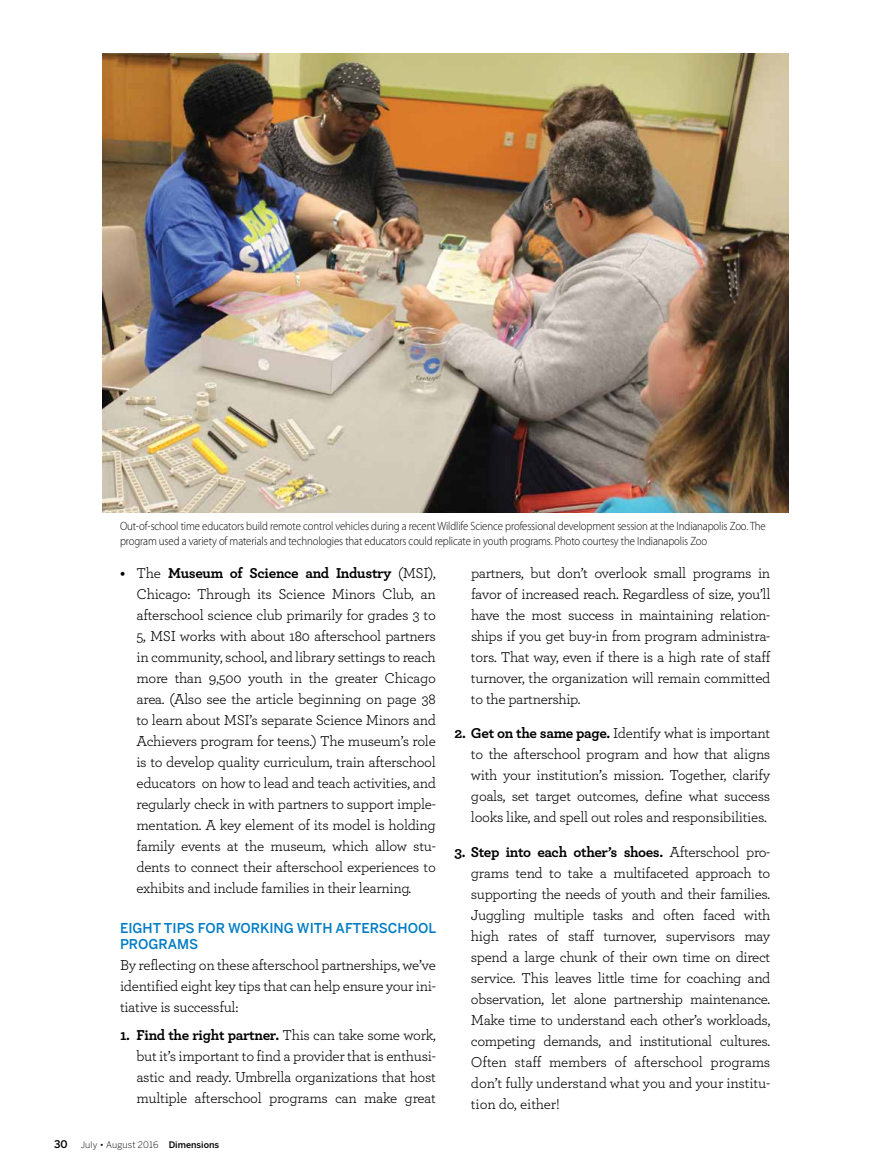
<style>
.page{position:relative;width:891px;height:1175px;background:#fff}
.page>*{position:absolute;margin:0;border:0;box-sizing:border-box;transform-origin:0 0}
.t1{font:15px/21px "Archer";letter-spacing:-.02em;color:#000;text-align:justify}
.t2{font:500 13.5px/16.2px "Benton Sans";color:#007cc4}
.t3{font:300 12px/15px "Myriad Pro";letter-spacing:-.01em;color:#000;scale:.9 1}
.t4{font:500 10.5px "Benton Sans";color:#000}
.t5{font:300 9px "Benton Sans";letter-spacing:.02em;color:#000}
.s1{font-weight:700}
.s2{font-weight:500}
</style>
<div class="page">
<img style="left:103px;top:54px;width:685px;height:459px">
<p class="t3" style="left:120px;top:519px;width:719px">Out-of-school time educators build remote control vehicles during a recent Wildlife Science professional development session at the Indianapolis Zoo. The program used a variety of materials and technologies that educators could replicate in youth programs. Photo courtesy the Indianapolis Zoo</p>
<p class="t1" style="left:136px;top:561px;width:301px;text-indent:-16px"><span class="s1">•</span> The <span class="s1">Museum of Science and Industry</span> (MSI), Chicago: Through its Science Minors Club, an afterschool science club primarily for grades 3 to 5, MSI works with about 180 afterschool partners in community, school, and library settings to reach more than 9,500 youth in the greater Chicago area. (Also see the article beginning on page 38 to learn about MSI’s separate Science Minors and Achievers program for teens.) The museum’s role is to develop quality curriculum, train afterschool educators on how to lead and teach activities, and regularly check in with partners to support imple&shy;mentation. A key element of its model is holding family events at the museum, which allow stu&shy;dents to connect their afterschool experiences to exhibits and include families in their learning.</p>
<p class="t2" style="left:120px;top:920px;width:318px">EIGHT TIPS FOR WORKING WITH AFTERSCHOOL<br>PROGRAMS</p>
<p class="t1" style="left:120px;top:954px;width:317px">By reflecting on these afterschool partnerships, we’ve identified eight key tips that can help ensure your ini&shy;tiative is successful:</p>
<p class="t1" style="left:136px;top:1024px;width:301px;text-indent:-16px"><span class="s1">1. Find the right partner.</span> This can take some work, but it’s important to find a provider that is enthusi&shy;astic and ready. Umbrella organizations that host multiple afterschool programs can make great</p>
<p class="t4" style="left:54px;top:1137px;width:15px">30</p>
<p class="t5" style="left:81px;top:1139px;width:140px">July • August 2016 <span class="s2">Dimensions</span></p>
<p class="t1" style="left:471px;top:561px;width:301px">partners, but don’t overlook small programs in favor of increased reach. Regardless of size, you’ll have the most success in maintaining relation&shy;ships if you get buy-in from program administra&shy;tors. That way, even if there is a high rate of staff turnover, the organization will remain committed to the partnership.</p>
<p class="t1" style="left:471px;top:722px;width:301px;text-indent:-16px"><span class="s1">2. Get on the same page.</span> Identify what is important to the afterschool program and how that aligns with your institution’s mission. Together, clarify goals, set target outcomes, define what success looks like, and spell out roles and responsibilities.</p>
<p class="t1" style="left:471px;top:840px;width:301px;text-indent:-16px"><span class="s1">3. Step into each other’s shoes.</span> Afterschool pro&shy;grams tend to take a multifaceted approach to supporting the needs of youth and their families.<br>Juggling multiple tasks and often faced with high rates of staff turnover, supervisors may spend a large chunk of their own time on direct service. This leaves little time for coaching and observation, let alone partnership maintenance.<br>Make time to understand each other’s workloads, competing demands, and institutional cultures.<br>Often staff members of afterschool programs don’t fully understand what you and your institu&shy;tion do, either!</p>
</div>
